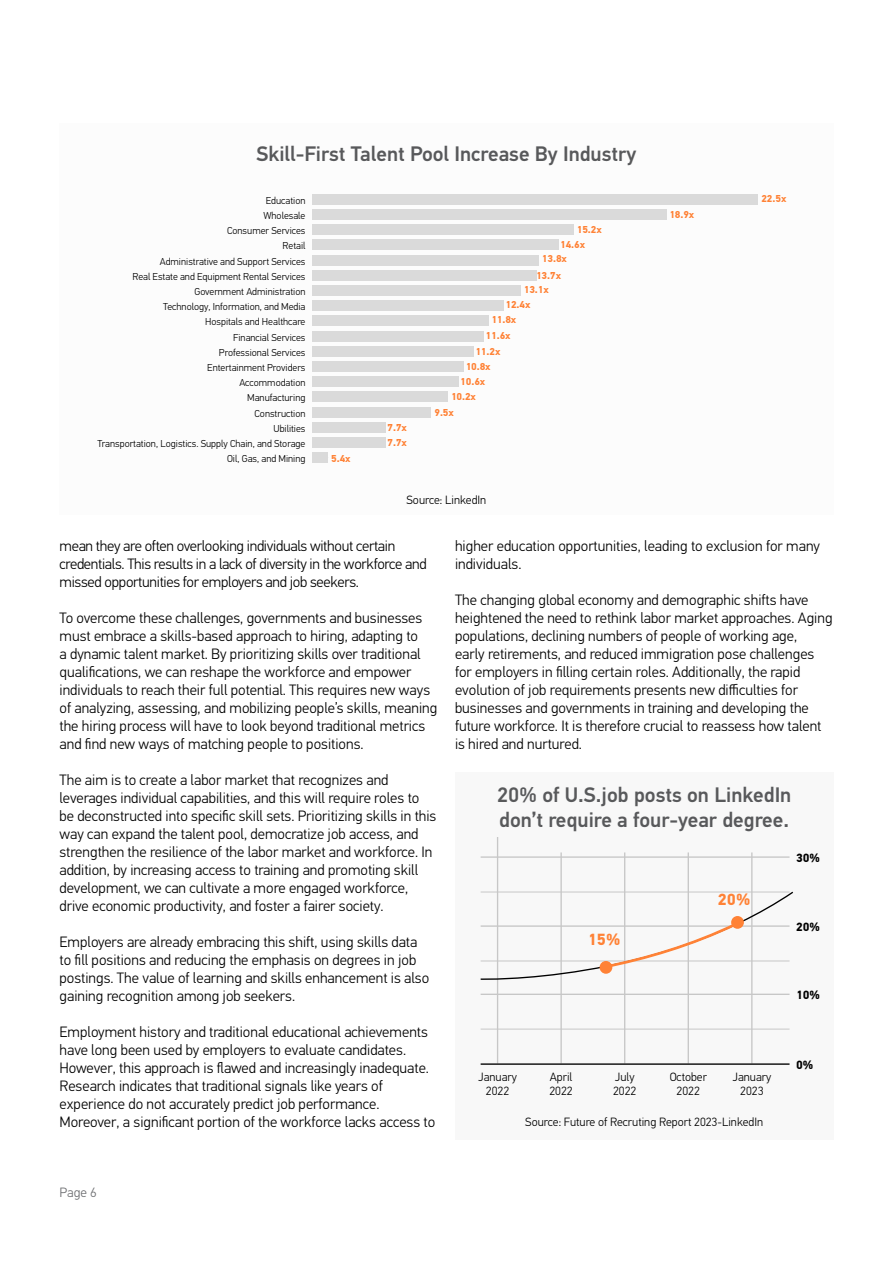
<style>
.page{position:relative;width:893px;height:1263px;background:#fff}
.page>*{position:absolute;margin:0;border:0;box-sizing:border-box;transform-origin:0 0}
.t1{font:500 21px/25.2px "PFDIN Text Arabic";color:#58595b}
.t2{font:700 16.2px "PFDIN Text Arabic";color:#ff8236}
.t3{font:300 15px/18px "PFDIN Text Arabic";color:#000}
.t4{font:300 15px/18px "PFDIN Text Arabic";letter-spacing:-.02em;color:#000}
.t5{font:300 13.5px "PFDIN Text Arabic";color:#6d6e71}
.t6{font:300 12px/14.4px "PFDIN Text Arabic";color:#000;text-align:center}
.t7{font:700 12px "PFDIN Text Arabic";color:#000}
.t8{font:300 10.05px "PF Din Text Universal";color:#000}
.t9{font:700 10.05px/13.5px "PF Din Text Universal";color:#ff8236}
</style>
<div class="page">
<div style="left:312px;top:194px;width:446px;height:11px;background:#dadada"></div>
<div style="left:312px;top:209px;width:355px;height:11px;background:#dadada"></div>
<div style="left:312px;top:224px;width:262px;height:11px;background:#dadada"></div>
<div style="left:312px;top:239px;width:247px;height:11px;background:#dadada"></div>
<div style="left:312px;top:255px;width:227px;height:10px;background:#dadada"></div>
<div style="left:312px;top:270px;width:225px;height:11px;background:#dadada"></div>
<div style="left:312px;top:285px;width:209px;height:11px;background:#dadada"></div>
<div style="left:312px;top:300px;width:192px;height:11px;background:#dadada"></div>
<div style="left:312px;top:315px;width:177px;height:11px;background:#dadada"></div>
<div style="left:312px;top:331px;width:172px;height:10px;background:#dadada"></div>
<div style="left:312px;top:346px;width:162px;height:11px;background:#dadada"></div>
<div style="left:312px;top:361px;width:152px;height:11px;background:#dadada"></div>
<div style="left:312px;top:376px;width:147px;height:11px;background:#dadada"></div>
<div style="left:312px;top:391px;width:136px;height:11px;background:#dadada"></div>
<div style="left:312px;top:406px;width:119px;height:11px;background:#dadada"></div>
<div style="left:312px;top:422px;width:74px;height:11px;background:#dadada"></div>
<div style="left:312px;top:437px;width:74px;height:11px;background:#dadada"></div>
<div style="left:312px;top:452px;width:16px;height:11px;background:#dadada"></div>
<div style="left:455px;top:772px;width:378px;height:368px;background:#f8f8f8"></div>
<hr style="left:481px;top:994px;width:308px;height:1px;background:#c7c7c7">
<hr style="left:481px;top:856px;width:308px;height:2px;background:#c7c7c7">
<hr style="left:497px;top:837px;width:1px;height:226px;background:#c7c7c7">
<hr style="left:624px;top:852px;width:1px;height:211px;background:#c7c7c7">
<hr style="left:560px;top:852px;width:2px;height:211px;background:#c7c7c7">
<hr style="left:688px;top:852px;width:1px;height:211px;background:#c7c7c7">
<hr style="left:751px;top:852px;width:1px;height:211px;background:#c7c7c7">
<hr style="left:481px;top:1063px;width:308px;height:2px;background:#000">
<svg style="left:480px;top:890px;width:313px;height:94px"></svg>
<div style="left:600px;top:961px;width:12px;height:13px;background:#ff8236;border-radius:50%"></div>
<div style="left:731px;top:916px;width:13px;height:13px;background:#ff8236;border-radius:50%"></div>
<hr style="left:481px;top:1029px;width:308px;height:1px;background:#c7c7c7">
<h1 class="t1" style="left:257px;top:141px;width:381px">Skill-First Talent Pool Increase By Industry</h1>
<p class="t8" style="left:266px;top:194px;width:41px">Education</p>
<p class="t9" style="left:761px;top:193px;width:27px">22.5x</p>
<p class="t9" style="left:669px;top:208px;width:27px">18.9x</p>
<p class="t9" style="left:577px;top:224px;width:27px">15.2x</p>
<p class="t9" style="left:560px;top:238px;width:27px">14.6x</p>
<p class="t9" style="left:542px;top:253px;width:27px">13.8x</p>
<p class="t9" style="left:524px;top:269px;width:39px;text-indent:12px">13.7x<br>13.1x</p>
<p class="t9" style="left:505px;top:298px;width:27px">12.4x</p>
<p class="t9" style="left:491px;top:313px;width:27px">11.8x</p>
<p class="t9" style="left:486px;top:329px;width:27px">11.6x</p>
<p class="t9" style="left:475px;top:345px;width:27px">11.2x</p>
<p class="t9" style="left:466px;top:360px;width:27px">10.8x</p>
<p class="t9" style="left:460px;top:375px;width:27px">10.6x</p>
<p class="t9" style="left:451px;top:390px;width:27px">10.2x</p>
<p class="t9" style="left:434px;top:406px;width:21px">9.5x</p>
<p class="t9" style="left:388px;top:420px;width:21px;line-height:15.6px">7.7x<br>7.7x</p>
<p class="t9" style="left:331px;top:452px;width:21px">5.4x</p>
<p class="t8" style="left:263px;top:210px;width:44px">Wholesale</p>
<p class="t8" style="left:227px;top:225px;width:80px">Consumer Services</p>
<p class="t8" style="left:283px;top:240px;width:24px">Retail</p>
<p class="t8" style="left:160px;top:255px;width:147px">Administrative and Support Services</p>
<p class="t8" style="left:132px;top:270px;width:175px">Real Estate and Equipment Rental Services</p>
<p class="t8" style="left:194px;top:286px;width:113px">Government Administration</p>
<p class="t8" style="left:163px;top:301px;width:144px">Technology, Information, and Media</p>
<p class="t8" style="left:205px;top:316px;width:102px">Hospitals and Healthcare</p>
<p class="t8" style="left:233px;top:331px;width:74px">Financial Services</p>
<p class="t8" style="left:219px;top:346px;width:88px">Professional Services</p>
<p class="t8" style="left:207px;top:362px;width:100px">Entertainment Providers</p>
<p class="t8" style="left:239px;top:377px;width:68px">Accommodation</p>
<p class="t8" style="left:247px;top:392px;width:60px">Manufacturing</p>
<p class="t8" style="left:255px;top:407px;width:52px">Construction</p>
<p class="t8" style="left:274px;top:422px;width:33px">Ubilities</p>
<p class="t8" style="left:97px;top:437px;width:209px">Transportation, Logistics. Supply Chain, and Storage</p>
<p class="t8" style="left:227px;top:453px;width:80px">Oil, Gas, and Mining</p>
<p class="t6" style="left:407px;top:493px;width:81px">Source: LinkedIn</p>
<p class="t4" style="left:60px;top:537px;width:369px">mean they are often overlooking individuals without certain credentials. This results in a lack of diversity in the workforce and missed opportunities for employers and job seekers.</p>
<p class="t3" style="left:60px;top:609px;width:379px">To overcome these challenges, governments and businesses must embrace a skills-based approach to hiring, adapting to<br>a dynamic talent market. By prioritizing skills over traditional qualifications, we can reshape the workforce and empower individuals to reach their full potential. This requires new ways of analyzing, assessing, and mobilizing people’s skills, meaning the hiring process will have to look beyond traditional metrics and find new ways of matching people to positions.</p>
<p class="t3" style="left:60px;top:771px;width:378px">The aim is to create a labor market that recognizes and leverages individual capabilities, and this will require roles to be deconstructed into specific skill sets. Prioritizing skills in this way can expand the talent pool, democratize job access, and strengthen the resilience of the labor market and workforce. In addition, by increasing access to training and promoting skill development, we can cultivate a more engaged workforce, drive economic productivity, and foster a fairer society.</p>
<p class="t3" style="left:60px;top:933px;width:371px">Employers are already embracing this shift, using skills data to fill positions and reducing the emphasis on degrees in job postings. The value of learning and skills enhancement is also gaining recognition among job seekers.</p>
<p class="t3" style="left:60px;top:1023px;width:377px">Employment history and traditional educational achievements have long been used by employers to evaluate candidates.<br>However, this approach is flawed and increasingly inadequate.<br>Research indicates that traditional signals like years of experience do not accurately predict job performance.<br>Moreover, a significant portion of the workforce lacks access to</p>
<p class="t3" style="left:455px;top:537px;width:366px">higher education opportunities, leading to exclusion for many individuals.</p>
<p class="t3" style="left:455px;top:591px;width:379px">The changing global economy and demographic shifts have heightened the need to rethink labor market approaches. Aging populations, declining numbers of people of working age,<br>early retirements, and reduced immigration pose challenges for employers in filling certain roles. Additionally, the rapid evolution of job requirements presents new difficulties for businesses and governments in training and developing the future workforce. It is therefore crucial to reassess how talent is hired and nurtured.</p>
<h1 class="t1" style="left:497px;top:782px;width:296px">20% of U.S.job posts on LinkedIn don’t require a four-year degree.</h1>
<p class="t2" style="left:588px;top:930px;width:34px">15%</p>
<p class="t2" style="left:718px;top:889px;width:34px">20%</p>
<p class="t6" style="left:670px;top:1069px;width:39px">October<br>2022</p>
<p class="t6" style="left:549px;top:1069px;width:25px;text-align:left">April<br>2022</p>
<p class="t6" style="left:613px;top:1069px;width:25px;text-align:left">July<br>2022</p>
<p class="t6" style="left:478px;top:1069px;width:40px">January<br>2022</p>
<p class="t6" style="left:732px;top:1069px;width:40px">January<br>2023</p>
<p class="t6" style="left:525px;top:1115px;width:239px">Source: Future of Recruting Report 2023-LinkedIn</p>
<p class="t7" style="left:796px;top:850px;width:26px">30%</p>
<p class="t7" style="left:796px;top:919px;width:26px">20%</p>
<p class="t7" style="left:796px;top:987px;width:26px">10%</p>
<p class="t7" style="left:796px;top:1057px;width:19px">0%</p>
<p class="t5" style="left:60px;top:1182px;width:39px">Page 6</p>
</div>
